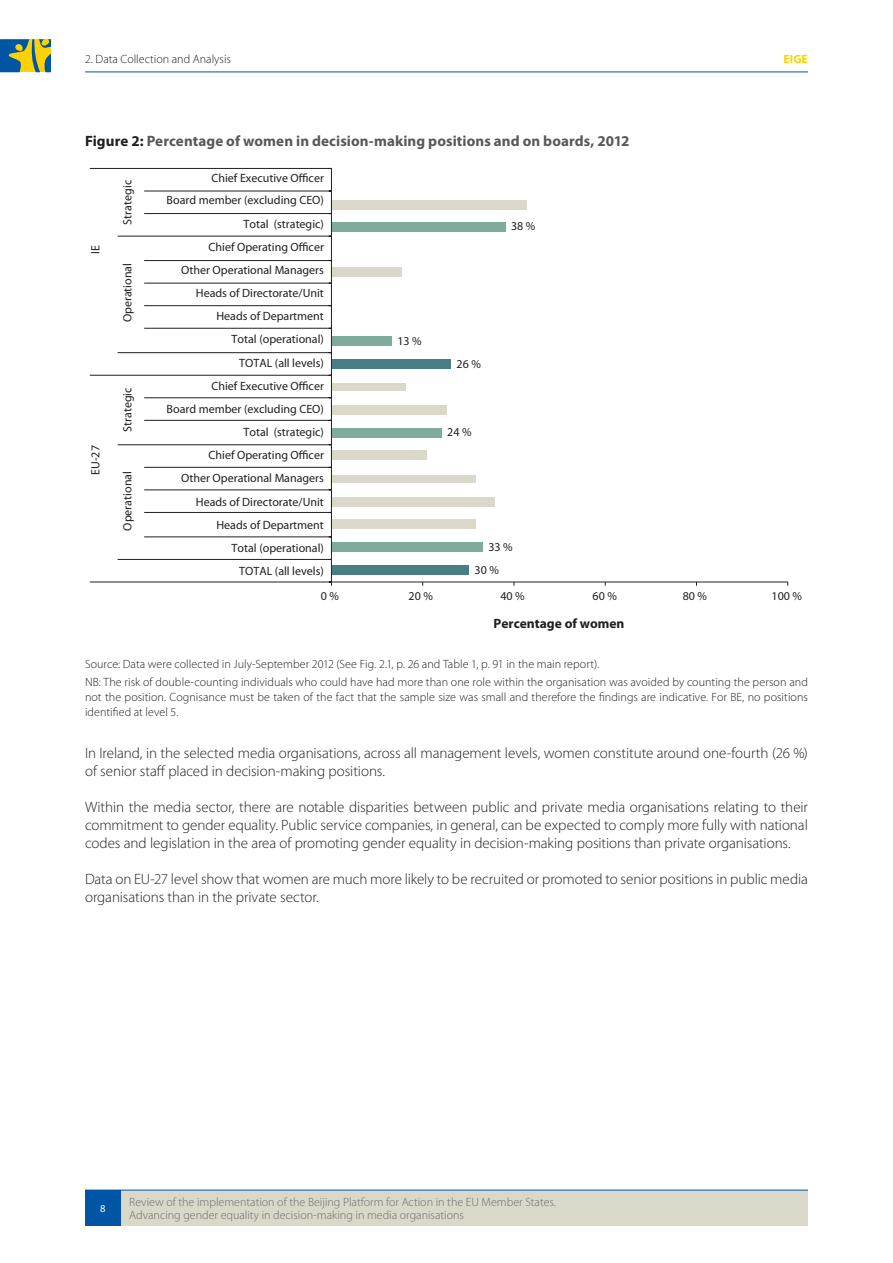
<style>
.page{position:relative;width:893px;height:1263px;background:#fff}
.page>*{position:absolute;margin:0;border:0;box-sizing:border-box;transform-origin:0 0}
.Body_text{font:300 15px/18px "Myriad Pro";letter-spacing:-.005em;color:#231f20}
.Figure_title{font:700 15px "Myriad Pro";letter-spacing:.005em;color:#57585a}
.t1{font:700 13.5px "Myriad Pro";color:#231f20}
.t2{font:12px "Myriad Pro";color:#231f20}
.Figure_Table_source{font:300 12px/15px "Myriad Pro";letter-spacing:.005em;color:#231f20;text-align:justify}
.t3{font:300 12px/13.2px "Myriad Pro";color:#6c6d70}
.t4{font:700 12px "Myriad Pro";color:#fed105}
.t5{font:10.5px "Myriad Pro";color:#fff}
.s1{color:#231f20}
</style>
<div class="page">
<svg style="left:0;top:39px;width:51px;height:33px;background:#778e5a"></svg>
<div style="left:112px;top:1190px;width:696px;height:36px;background:#dad8c8"></div>
<hr style="left:85px;top:72px;width:723px;height:1px;background:#0155a5">
<hr style="left:85px;top:1190px;width:723px;height:1px;background:#0155a5">
<div style="left:85px;top:1190px;width:36px;height:36px;background:#0155a5"></div>
<div style="left:332px;top:566px;width:137px;height:9px;background:#497e87"></div>
<div style="left:332px;top:543px;width:150px;height:9px;background:#7eab9b"></div>
<div style="left:332px;top:428px;width:109px;height:9px;background:#7eab9b"></div>
<div style="left:332px;top:359px;width:119px;height:10px;background:#497e87"></div>
<div style="left:332px;top:337px;width:59px;height:9px;background:#7eab9b"></div>
<div style="left:332px;top:222px;width:173px;height:9px;background:#7eab9b"></div>
<div style="left:331px;top:200px;width:196px;height:9px;background:#dad8c8"></div>
<div style="left:331px;top:267px;width:71px;height:10px;background:#dad8c8"></div>
<div style="left:331px;top:383px;width:75px;height:8px;background:#dad8c8"></div>
<div style="left:331px;top:406px;width:116px;height:9px;background:#dad8c8"></div>
<div style="left:331px;top:451px;width:95px;height:9px;background:#dad8c8"></div>
<div style="left:331px;top:475px;width:145px;height:7px;background:#dad8c8"></div>
<div style="left:331px;top:497px;width:164px;height:10px;background:#dad8c8"></div>
<div style="left:331px;top:520px;width:145px;height:9px;background:#dad8c8"></div>
<hr style="left:331px;top:582px;width:457px;height:1px;background:#231f20">
<hr style="left:331px;top:168px;width:1px;height:414px;background:#231f20">
<hr style="left:90px;top:582px;width:241px;height:1px;background:#231f20">
<hr style="left:118px;top:559px;width:213px;height:1px;background:#231f20">
<hr style="left:144px;top:537px;width:187px;height:1px;background:#231f20">
<hr style="left:144px;top:512px;width:187px;height:1px;background:#231f20">
<hr style="left:144px;top:490px;width:187px;height:1px;background:#231f20">
<hr style="left:144px;top:467px;width:187px;height:1px;background:#231f20">
<hr style="left:118px;top:444px;width:213px;height:1px;background:#231f20">
<hr style="left:144px;top:420px;width:187px;height:1px;background:#231f20">
<hr style="left:144px;top:397px;width:187px;height:1px;background:#231f20">
<hr style="left:90px;top:375px;width:241px;height:1px;background:#231f20">
<hr style="left:118px;top:352px;width:213px;height:1px;background:#231f20">
<hr style="left:144px;top:328px;width:187px;height:1px;background:#231f20">
<hr style="left:144px;top:305px;width:187px;height:1px;background:#231f20">
<hr style="left:144px;top:283px;width:187px;height:1px;background:#231f20">
<hr style="left:144px;top:260px;width:187px;height:1px;background:#231f20">
<hr style="left:118px;top:236px;width:213px;height:1px;background:#231f20">
<hr style="left:144px;top:213px;width:187px;height:1px;background:#231f20">
<hr style="left:144px;top:191px;width:187px;height:1px;background:#231f20">
<hr style="left:90px;top:168px;width:241px;height:1px;background:#231f20">
<p class="Figure_Table_source" style="left:85px;top:52px;width:147px">2. Data Collection and Analysis</p>
<p class="t4" style="left:783px;top:52px;width:26px">EIGE</p>
<p class="Figure_title" style="left:85px;top:132px;width:546px"><span class="s1">Figure 2:</span> Percentage of women in decision‑making positions and on boards, 2012</p>
<p class="t2" style="left:89px;top:254px;width:10px;rotate:-90deg">IE</p>
<p class="t2" style="left:121px;top:225px;width:46px;rotate:-90deg">Strategic</p>
<p class="t2" style="left:121px;top:322px;width:61px;rotate:-90deg">Operational</p>
<p class="t2" style="left:89px;top:475px;width:31px;rotate:-90deg">EU-27</p>
<p class="t2" style="left:121px;top:432px;width:46px;rotate:-90deg">Strategic</p>
<p class="t2" style="left:121px;top:531px;width:61px;rotate:-90deg">Operational</p>
<p class="t2" style="left:211px;top:172px;width:114px">Chief Executive Officer</p>
<p class="t2" style="left:167px;top:194px;width:159px">Board member (excluding CEO)</p>
<p class="t2" style="left:244px;top:217px;width:82px">Total (strategic)</p>
<p class="t2" style="left:209px;top:240px;width:117px">Chief Operating Officer</p>
<p class="t2" style="left:181px;top:263px;width:144px">Other Operational Managers</p>
<p class="t2" style="left:196px;top:287px;width:130px">Heads of Directorate/Unit</p>
<p class="t2" style="left:216px;top:310px;width:109px">Heads of Department</p>
<p class="t2" style="left:232px;top:333px;width:94px">Total (operational)</p>
<p class="t2" style="left:239px;top:356px;width:86px">TOTAL (all levels)</p>
<p class="t2" style="left:211px;top:379px;width:114px">Chief Executive Officer</p>
<p class="t2" style="left:167px;top:402px;width:159px">Board member (excluding CEO)</p>
<p class="t2" style="left:244px;top:425px;width:82px">Total (strategic)</p>
<p class="t2" style="left:209px;top:449px;width:117px">Chief Operating Officer</p>
<p class="t2" style="left:181px;top:472px;width:144px">Other Operational Managers</p>
<p class="t2" style="left:196px;top:495px;width:130px">Heads of Directorate/Unit</p>
<p class="t2" style="left:216px;top:518px;width:109px">Heads of Department</p>
<p class="t2" style="left:232px;top:541px;width:94px">Total (operational)</p>
<p class="t2" style="left:239px;top:564px;width:86px">TOTAL (all levels)</p>
<p class="t2" style="left:511px;top:220px;width:26px">38 %</p>
<p class="t2" style="left:397px;top:334px;width:26px">13 %</p>
<p class="t2" style="left:457px;top:357px;width:26px">26 %</p>
<p class="t2" style="left:447px;top:426px;width:26px">24 %</p>
<p class="t2" style="left:488px;top:540px;width:26px">33 %</p>
<p class="t2" style="left:475px;top:563px;width:26px">30 %</p>
<p class="t2" style="left:321px;top:589px;width:20px">0 %</p>
<p class="t2" style="left:409px;top:589px;width:26px">20 %</p>
<p class="t2" style="left:500px;top:589px;width:26px">40 %</p>
<p class="t2" style="left:593px;top:589px;width:26px">60 %</p>
<p class="t2" style="left:683px;top:589px;width:26px">80 %</p>
<p class="t2" style="left:771px;top:589px;width:32px">100 %</p>
<p class="t1" style="left:494px;top:616px;width:132px">Percentage of women</p>
<p class="Figure_Table_source" style="left:85px;top:656px;width:516px">Source: Data were collected in July-September 2012 (See Fig. 2.1, p. 26 and Table 1, p. 91 in the main report).</p>
<p class="Figure_Table_source" style="left:85px;top:674px;width:724px">NB: The risk of double-counting individuals who could have had more than one role within the organisation was avoided by counting the person and not the position. Cognisance must be taken of the fact that the sample size was small and therefore the findings are indicative. For BE, no positions identified at level 5.</p>
<p class="Body_text" style="left:85px;top:744px;width:724px">In Ireland, in the selected media organisations, across all management levels, women constitute around one-fourth (26 %) of senior staff placed in decision-making positions.</p>
<p class="Body_text" style="left:85px;top:798px;width:724px;text-align:justify">Within the media sector, there are notable disparities between public and private media organisations relating to their commitment to gender equality. Public service companies, in general, can be expected to comply more fully with national codes and legislation in the area of promoting gender equality in decision-making positions than private organisations.</p>
<p class="Body_text" style="left:85px;top:870px;width:724px">Data on EU-27 level show that women are much more likely to be recruited or promoted to senior positions in public media organisations than in the private sector.</p>
<p class="t5" style="left:100px;top:1202px;width:7px">8</p>
<p class="t3" style="left:129px;top:1195px;width:428px">Review of the implementation of the Beijing Platform for Action in the EU Member States.<br>Advancing gender equality in decision‑making in media organisations</p>
</div>
